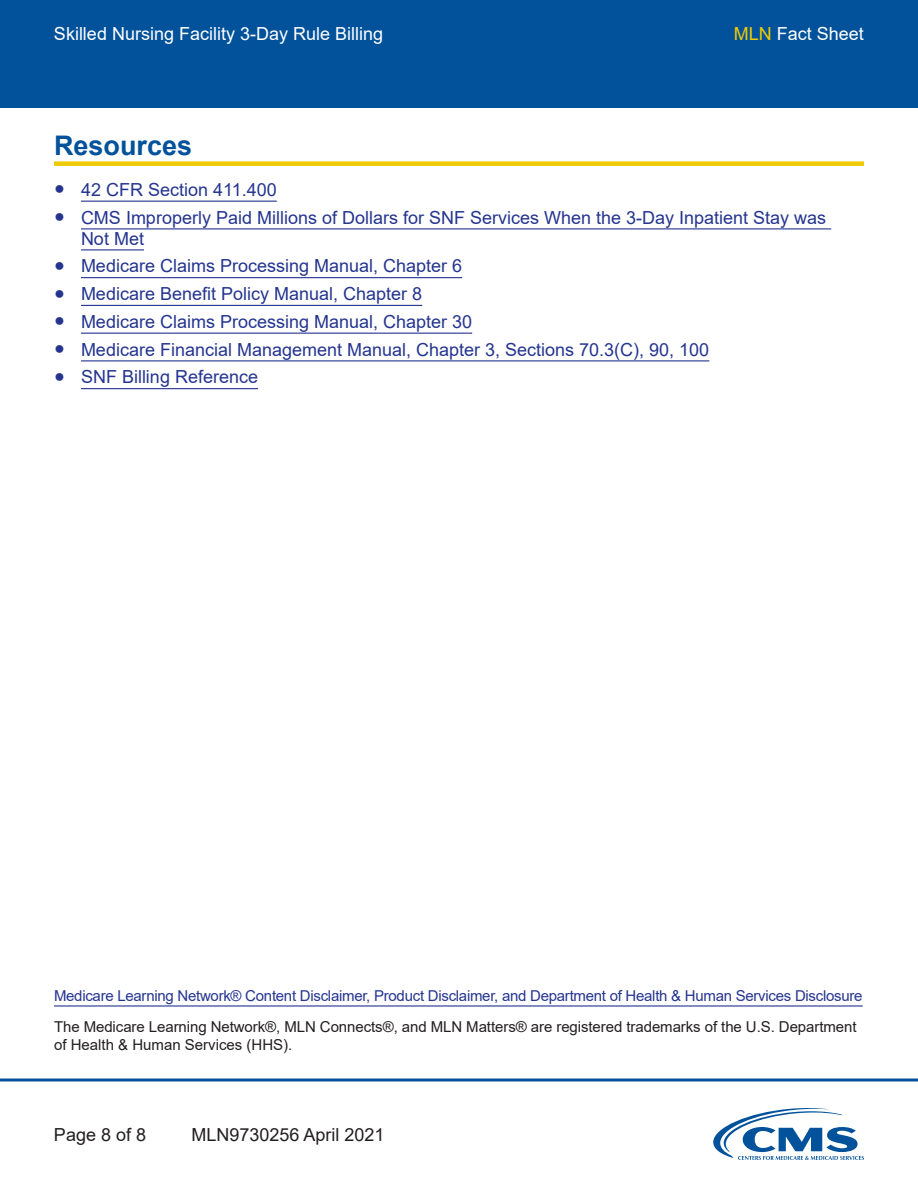
<style>
.page{position:relative;width:918px;height:1188px;background:#fff}
.page>*{position:absolute;margin:0;border:0;box-sizing:border-box;transform-origin:0 0}
.t1{font:700 27px "Arial";color:#01529b}
.t2{font:18px/21px "Arial";color:#25358f}
.t3{font:18px "Arial";color:#fff}
.t4{font:18px "Arial";color:#231f20}
.Disclaimer{font:15px/18px "Arial";letter-spacing:-.005em;color:#231f20}
.Disclaimer-2{font:15px "Arial";letter-spacing:-.02em;color:#25358f}
.s1{color:#f0cb02}
</style>
<div class="page">
<div style="left:0;top:0;width:918px;height:108px;background:#01529b"></div>
<svg style="left:0;top:1078px;width:918px;height:4px;background:#407db3"></svg>
<svg style="left:713px;top:1108px;width:151px;height:52px"></svg>
<div style="left:54px;top:161px;width:810px;height:5px;background:#f0cb02"></div>
<hr style="left:81px;top:201px;width:196px;height:1px;background:#25358f">
<hr style="left:81px;top:228px;width:750px;height:1px;background:#25358f">
<hr style="left:81px;top:249px;width:63px;height:1px;background:#25358f">
<hr style="left:81px;top:277px;width:381px;height:1px;background:#25358f">
<hr style="left:81px;top:305px;width:341px;height:1px;background:#25358f">
<hr style="left:81px;top:333px;width:391px;height:1px;background:#25358f">
<hr style="left:81px;top:360px;width:628px;height:1px;background:#25358f">
<hr style="left:81px;top:388px;width:177px;height:1px;background:#25358f">
<hr style="left:54px;top:1005px;width:809px;height:2px;background:#25358f">
<p class="t3" style="left:54px;top:21px;width:331px">Skilled Nursing Facility 3-Day Rule Billing</p>
<p class="t3" style="left:734px;top:21px;width:132px"><span class="s1">MLN</span> Fact Sheet</p>
<h2 class="t1" style="left:54px;top:126px;width:140px">Resources</h2>
<p class="t2" style="left:54px;top:179px;width:224px">● 42 CFR Section 411.400</p>
<p class="t2" style="left:81px;top:207px;width:747px;text-indent:-27px">● CMS Improperly Paid Millions of Dollars for SNF Services When the 3-Day Inpatient Stay was<br>Not Met</p>
<p class="t2" style="left:54px;top:255px;width:410px">● Medicare Claims Processing Manual, Chapter 6</p>
<p class="t2" style="left:54px;top:283px;width:370px">● Medicare Benefit Policy Manual, Chapter 8</p>
<p class="t2" style="left:54px;top:311px;width:420px">● Medicare Claims Processing Manual, Chapter 30</p>
<p class="t2" style="left:54px;top:339px;width:657px">● Medicare Financial Management Manual, Chapter 3, Sections 70.3(C), 90, 100</p>
<p class="t2" style="left:54px;top:366px;width:206px">● SNF Billing Reference</p>
<p class="Disclaimer-2" style="left:54px;top:985px;width:810px">Medicare Learning Network® Content Disclaimer, Product Disclaimer, and Department of Health &amp; Human Services Disclosure</p>
<p class="Disclaimer" style="left:54px;top:1018px;width:804px">The Medicare Learning Network®, MLN Connects®, and MLN Matters® are registered trademarks of the U.S. Department of Health &amp; Human Services (HHS).</p>
<p class="t4" style="left:54px;top:1122px;width:94px">Page 8 of 8</p>
<p class="t4" style="left:192px;top:1122px;width:195px">MLN9730256 April 2021</p>
</div>
